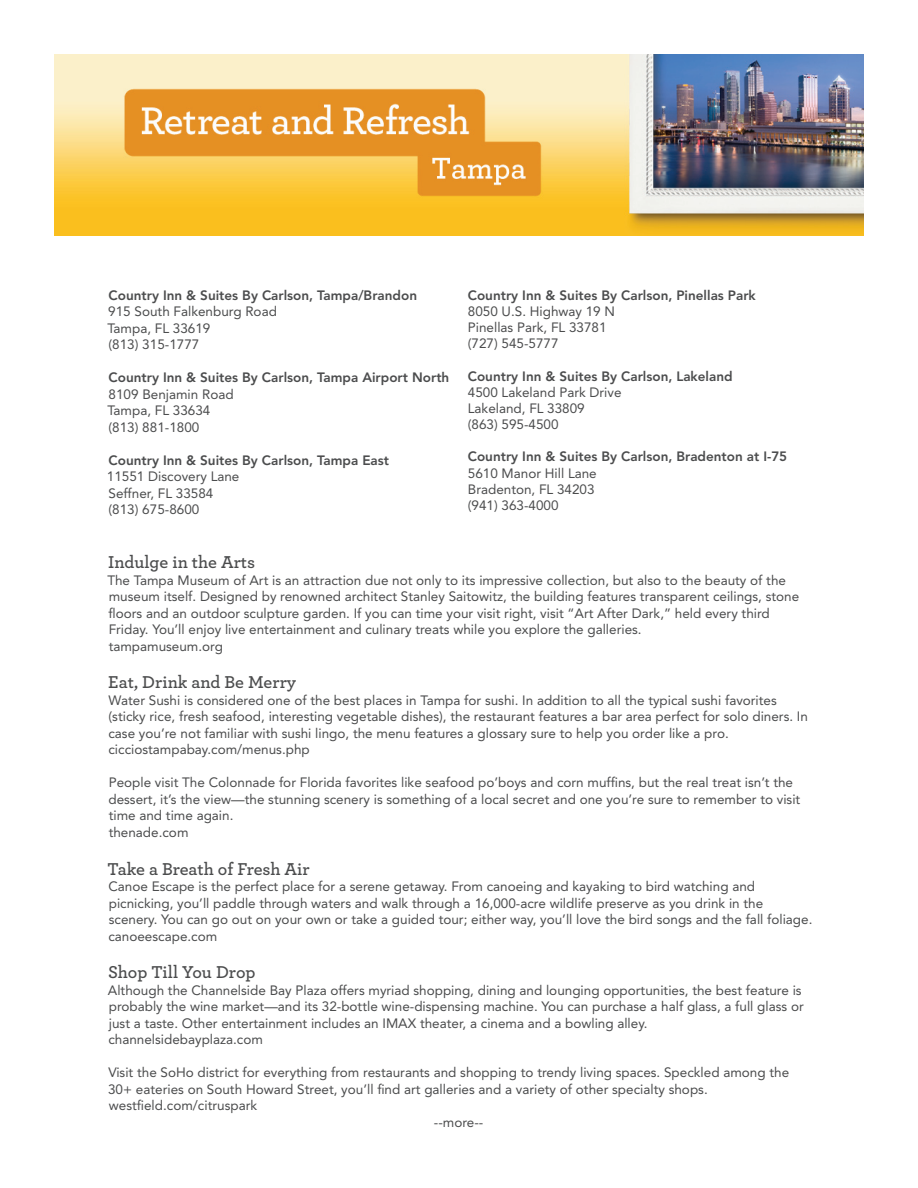
<style>
.page{position:relative;width:918px;height:1188px;background:#fff}
.page>*{position:absolute;margin:0;border:0;box-sizing:border-box;transform-origin:0 0}
.t1{font:600 18px "Archer";color:#4b4c4d}
.t2{font:13.5px/16.5px "Avenir";color:#4b4c4d}
.t3{font:800 13.5px "Avenir";color:#4b4c4d}
</style>
<div class="page">
<img style="left:54px;top:54px;width:810px;height:181px">
<p class="t3" style="left:109px;top:287px;width:310px">Country Inn &amp; Suites By Carlson, Tampa/Brandon</p>
<p class="t2" style="left:107px;top:303px;width:171px">915 South Falkenburg Road<br>Tampa, FL 33619<br>(813) 315-1777</p>
<p class="t3" style="left:109px;top:369px;width:342px">Country Inn &amp; Suites By Carlson, Tampa Airport North</p>
<p class="t2" style="left:107px;top:386px;width:128px">8109 Benjamin Road<br>Tampa, FL 33634 (813) 881-1800</p>
<p class="t3" style="left:109px;top:452px;width:282px">Country Inn &amp; Suites By Carlson, Tampa East</p>
<p class="t2" style="left:107px;top:468px;width:134px">11551 Discovery Lane<br>Seffner, FL 33584 (813) 675-8600</p>
<h1 class="t1" style="left:108px;top:551px;width:149px">Indulge in the Arts</h1>
<p class="t2" style="left:107px;top:572px;width:693px">The Tampa Museum of Art is an attraction due not only to its impressive collection, but also to the beauty of the museum itself. Designed by renowned architect Stanley Saitowitz, the building features transparent ceilings, stone floors and an outdoor sculpture garden. If you can time your visit right, visit “Art After Dark,” held every third Friday. You’ll enjoy live entertainment and culinary treats while you explore the galleries.<br>tampamuseum.org</p>
<h1 class="t1" style="left:108px;top:671px;width:190px">Eat, Drink and Be Merry</h1>
<p class="t2" style="left:108px;top:692px;width:701px">Water Sushi is considered one of the best places in Tampa for sushi. In addition to all the typical sushi favorites (sticky rice, fresh seafood, interesting vegetable dishes), the restaurant features a bar area perfect for solo diners. In case you’re not familiar with sushi lingo, the menu features a glossary sure to help you order like a pro. cicciostampabay.com/menus.php</p>
<p class="t2" style="left:108px;top:775px;width:693px">People visit The Colonnade for Florida favorites like seafood po’boys and corn muffins, but the real treat isn’t the dessert, it’s the view—the stunning scenery is something of a local secret and one you’re sure to remember to visit time and time again.<br>thenade.com</p>
<h1 class="t1" style="left:108px;top:857px;width:204px">Take a Breath of Fresh Air</h1>
<p class="t2" style="left:108px;top:878px;width:706px">Canoe Escape is the perfect place for a serene getaway. From canoeing and kayaking to bird watching and picnicking, you’ll paddle through waters and walk through a 16,000-acre wildlife preserve as you drink in the scenery. You can go out on your own or take a guided tour; either way, you’ll love the bird songs and the fall foliage. canoeescape.com</p>
<h1 class="t1" style="left:108px;top:961px;width:149px">Shop Till You Drop</h1>
<p class="t2" style="left:108px;top:982px;width:697px">Although the Channelside Bay Plaza offers myriad shopping, dining and lounging opportunities, the best feature is probably the wine market—and its 32-bottle wine-dispensing machine. You can purchase a half glass, a full glass or just a taste. Other entertainment includes an IMAX theater, a cinema and a bowling alley. channelsidebayplaza.com</p>
<p class="t2" style="left:108px;top:1065px;width:682px">Visit the SoHo district for everything from restaurants and shopping to trendy living spaces. Speckled among the</p>
<p class="t2" style="left:108px;top:1081px;width:601px">30+ eateries on South Howard Street, you’ll find art galleries and a variety of other specialty shops.</p>
<p class="t2" style="left:109px;top:1098px;width:150px">westfield.com/citruspark</p>
<p class="t2" style="left:434px;top:1114px;width:51px">--more--</p>
<p class="t3" style="left:468px;top:287px;width:290px">Country Inn &amp; Suites By Carlson, Pinellas Park</p>
<p class="t2" style="left:468px;top:303px;width:149px">8050 U.S. Highway 19 N<br>Pinellas Park, FL 33781 (727) 545-5777</p>
<p class="t3" style="left:468px;top:368px;width:266px">Country Inn &amp; Suites By Carlson, Lakeland</p>
<p class="t2" style="left:468px;top:384px;width:155px">4500 Lakeland Park Drive<br>Lakeland, FL 33809<br>(863) 595-4500</p>
<p class="t3" style="left:468px;top:449px;width:321px">Country Inn &amp; Suites By Carlson, Bradenton at I-75</p>
<p class="t2" style="left:468px;top:465px;width:130px">5610 Manor Hill Lane<br>Bradenton, FL 34203 (941) 363-4000</p>
</div>
